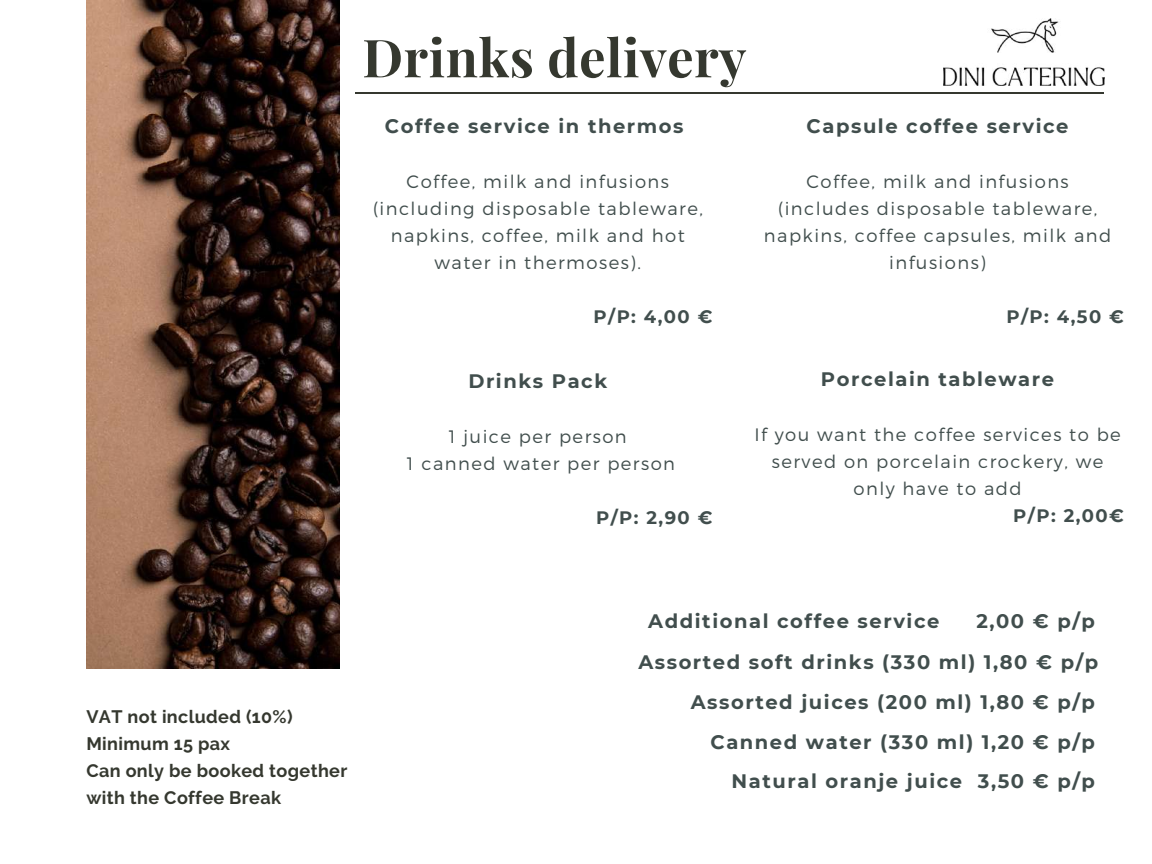
<style>
.page{position:relative;width:1152px;height:864px;background:#fff}
.page>*{position:absolute;margin:0;border:0;box-sizing:border-box;transform-origin:0 0}
.t1{font:700 52.5px "Playfair Display";letter-spacing:.01em;color:#35382f}
.t2{font:700 19.5px "Montserrat";letter-spacing:.08em;color:#414e4d}
.t3{font:300 18px/27px "Montserrat";letter-spacing:.08em;color:#414e4d;text-align:center}
.t4{font:700 18px/27px "Raleway";letter-spacing:.02em;color:#35382f}
.t5{font:700 18px "Montserrat";letter-spacing:.08em;color:#414e4d}
</style>
<div class="page">
<hr style="left:355px;top:93px;width:748px;height:1px;background:#35382f">
<img style="left:86px;top:0;width:254px;height:668px">
<img style="left:943px;top:19px;width:161px;height:66px">
<h1 class="t1" style="left:362px;top:21px;width:386px">Drinks delivery</h1>
<p class="t2" style="left:385px;top:114px;width:300px">Coffee service in thermos</p>
<p class="t3" style="left:373px;top:168px;width:332px">Coffee, milk and infusions (including disposable tableware, napkins, coffee, milk and hot water in thermoses).</p>
<p class="t5" style="left:594px;top:306px;width:121px">P/P: 4,00 €</p>
<p class="t2" style="left:807px;top:114px;width:263px">Capsule coffee service</p>
<p class="t3" style="left:764px;top:168px;width:349px">Coffee, milk and infusions (includes disposable tableware, napkins, coffee capsules, milk and infusions)</p>
<p class="t5" style="left:1007px;top:306px;width:119px">P/P: 4,50 €</p>
<p class="t2" style="left:468px;top:369px;width:140px">Drinks Pack</p>
<p class="t3" style="left:407px;top:423px;width:270px">1 juice per person<br>1 canned water per person</p>
<p class="t5" style="left:596px;top:507px;width:118px">P/P: 2,90 €</p>
<p class="t2" style="left:821px;top:367px;width:235px">Porcelain tableware</p>
<p class="t3" style="left:754px;top:420px;width:368px">If you want the coffee services to be served on porcelain crockery, we only have to add</p>
<p class="t5" style="left:1013px;top:504px;width:112px">P/P: 2,00€</p>
<p class="t4" style="left:86px;top:703px;width:262px">VAT not included (10%)<br>Minimum 15 pax<br>Can only be booked together with the Coffee Break</p>
<p class="t2" style="left:648px;top:609px;width:293px">Additional coffee service</p>
<p class="t2" style="left:976px;top:609px;width:120px">2,00 € p/p</p>
<p class="t2" style="left:638px;top:650px;width:462px">Assorted soft drinks (330 ml) 1,80 € p/p</p>
<p class="t2" style="left:691px;top:690px;width:406px">Assorted juices (200 ml) 1,80 € p/p</p>
<p class="t2" style="left:710px;top:730px;width:386px">Canned water (330 ml) 1,20 € p/p</p>
<p class="t2" style="left:732px;top:769px;width:365px">Natural oranje juice 3,50 € p/p</p>
</div>
